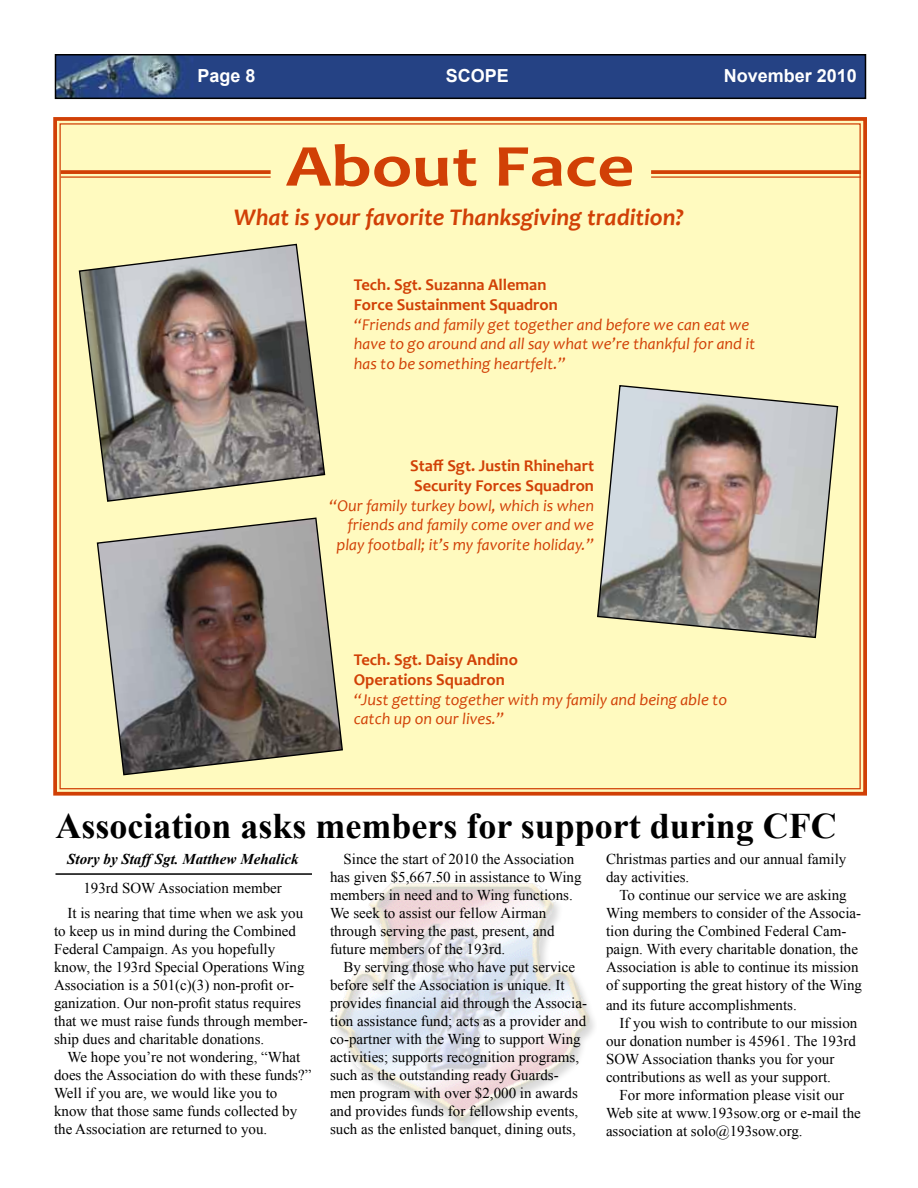
<style>
.page{position:relative;width:918px;height:1188px;background:#fff}
.page>*{position:absolute;margin:0;border:0;box-sizing:border-box;transform-origin:0 0}
.t1{font:700 60px "Candara";color:#d14006;scale:1.21 1}
.t2{font:700 36px "Times New Roman";color:#000}
.t3{font:italic 700 24px "Candara";color:#d14006}
.t4{font:700 18px "Arial";color:#fff}
.t5{font:italic 16.5px/19.8px "Candara";color:#d14006}
.t6{font:700 16.5px/19.8px "Candara";color:#d14006}
.t7{font:15px/18px "Times New Roman";color:#000}
.t8{font:italic 700 15px "Times New Roman";color:#000}
</style>
<div class="page">
<img style="left:335px;top:883px;width:259px;height:245px">
<img style="left:58px;top:57px;width:805px;height:39px">
<div style="left:55px;top:54px;width:811px;height:45px;border:2px solid #000"></div>
<div style="left:53px;top:117px;width:814px;height:679px;background:#fffabf"></div>
<svg style="left:61px;top:170px;width:210px;height:4px"></svg>
<hr style="left:61px;top:176px;width:210px;height:2px;background:#d14006">
<svg style="left:651px;top:170px;width:210px;height:4px"></svg>
<hr style="left:651px;top:176px;width:210px;height:2px;background:#d14006">
<hr style="left:56px;top:873px;width:256px;height:2px;background:#000">
<svg style="left:96px;top:517px;width:248px;height:259px"></svg>
<img style="left:596px;top:384px;width:243px;height:255px">
<img style="left:78px;top:243px;width:248px;height:260px">
<p class="t4" style="left:198px;top:64px;width:60px">Page 8</p>
<p class="t4" style="left:446px;top:64px;width:65px">SCOPE</p>
<p class="t4" style="left:724px;top:64px;width:134px">November 2010</p>
<h1 class="t1" style="left:286px;top:130px;width:290px">About Face</h1>
<h3 class="t3" style="left:234px;top:202px;width:452px">What is your favorite Thanksgiving tradition?</h3>
<p class="t6" style="left:354px;top:275px;width:206px">Tech. Sgt. Suzanna Alleman<br>Force Sustainment Squadron</p>
<p class="t5" style="left:354px;top:314px;width:403px">“Friends and family get together and before we can eat we have to go around and all say what we’re thankful for and it has to be something heartfelt.”</p>
<p class="t6" style="left:410px;top:456px;width:185px">Staff Sgt. Justin Rhinehart<br>Security Forces Squadron</p>
<p class="t5" style="left:329px;top:495px;width:266px;text-align:right">“Our family turkey bowl, which is when friends and family come over and we play football; it’s my favorite holiday.”</p>
<p class="t6" style="left:354px;top:650px;width:166px">Tech. Sgt. Daisy Andino<br>Operations Squadron</p>
<p class="t5" style="left:354px;top:689px;width:375px">“Just getting together with my family and being able to catch up on our lives.”</p>
<h2 class="t2" style="left:56px;top:801px;width:783px">Association asks members for support during CFC</h2>
<p class="t8" style="left:67px;top:848px;width:233px">Story by Staff Sgt. Matthew Mehalick</p>
<p class="t7" style="left:83px;top:879px;width:200px">193rd SOW Association member</p>
<p class="t7" style="left:606px;top:850px;width:242px">Christmas parties and our annual family day activities.</p>
<p class="t7" style="left:606px;top:886px;width:258px;text-indent:14px">To continue our service we are asking Wing members to consider of the Associa&shy;tion during the Combined Federal Cam&shy;paign. With every charitable donation, the Association is able to continue its mission of supporting the great history of the Wing</p>
<p class="t7" style="left:606px;top:996px;width:192px">and its future accomplishments.</p>
<p class="t7" style="left:620px;top:1014px;width:239px">If you wish to contribute to our mission</p>
<p class="t7" style="left:606px;top:1032px;width:252px">our donation number is 45961. The 193rd</p>
<p class="t7" style="left:606px;top:1050px;width:230px">SOW Association thanks you for your</p>
<p class="t7" style="left:606px;top:1068px;width:226px">contributions as well as your support.</p>
<p class="t7" style="left:620px;top:1086px;width:226px">For more information please visit our</p>
<p class="t7" style="left:606px;top:1104px;width:256px">Web site at www.193sow.org or e-mail the</p>
<p class="t7" style="left:606px;top:1122px;width:198px">association at solo@193sow.org.</p>
<p class="t7" style="left:330px;top:850px;width:253px;text-indent:14px">Since the start of 2010 the Association has given $5,667.50 in assistance to Wing members in need and to Wing functions.<br>We seek to assist our fellow Airman through serving the past, present, and future members of the 193rd.</p>
<p class="t7" style="left:330px;top:958px;width:259px;text-indent:14px">By serving those who have put service before self the Association is unique. It provides financial aid through the Associa&shy;tion assistance fund; acts as a provider and co-partner with the Wing to support Wing activities; supports recognition programs, such as the outstanding ready Guards&shy;men program with over $2,000 in awards and provides funds for fellowship events, such as the enlisted banquet, dining outs,</p>
<p class="t7" style="left:54px;top:904px;width:255px;text-indent:14px">It is nearing that time when we ask you to keep us in mind during the Combined Federal Campaign. As you hopefully know, the 193rd Special Operations Wing Association is a 501(c)(3) non-profit or&shy;ganization. Our non-profit status requires that we must raise funds through member&shy;ship dues and charitable donations.</p>
<p class="t7" style="left:54px;top:1048px;width:259px;text-indent:14px">We hope you’re not wondering, “What does the Association do with these funds?” Well if you are, we would like you to know that those same funds collected by the Association are returned to you.</p>
</div>
